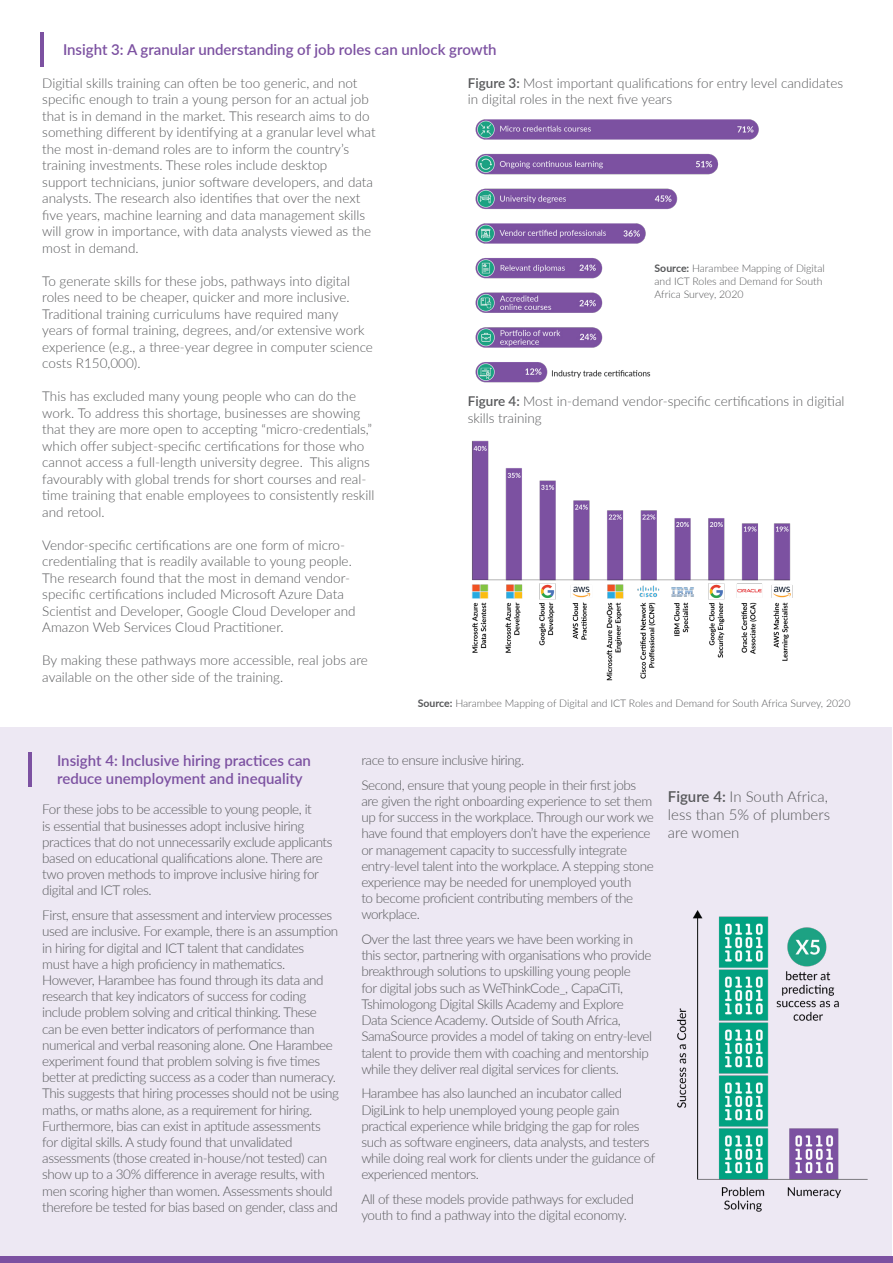
<style>
.page{position:relative;width:893px;height:1263px;background:#fff}
.page>*{position:absolute;margin:0;border:0;box-sizing:border-box;transform-origin:0 0}
.t1{font:600 15px/18px "Lato";color:#7c51a1}
.t2{font:300 15px/18px "Lato";color:#57585a}
.t3{font:300 13.5px/16.2px "Lato";letter-spacing:-.03em;color:#57585a}
.t4{font:300 13.5px/16.5px "Lato";color:#57585a}
.t5{font:300 10.5px/12.6px "Lato";color:#57585a}
.s1{font-weight:600}
.s2{font-weight:700}
</style>
<div class="page">
<hr style="left:41px;top:32px;width:3px;height:35px;background:#7c51a1">
<img style="left:475px;top:119px;width:284px;height:264px">
<img style="left:472px;top:440px;width:321px;height:241px">
<div style="left:0;top:727px;width:891px;height:536px;background:#ede8f3"></div>
<hr style="left:28px;top:752px;width:3px;height:34px;background:#7c51a1">
<img style="left:677px;top:910px;width:191px;height:302px">
<div style="left:0;top:1256px;width:893px;height:7px;background:#7c51a1"></div>
<p class="t1" style="left:63px;top:40px;width:435px">Insight 3: A granular understanding of job roles can unlock growth</p>
<p class="t4" style="left:42px;top:74px;width:335px">Digitial skills training can often be too generic, and not specific enough to train a young person for an actual job that is in demand in the market. This research aims to do something different by identifying at a granular level what the most in-demand roles are to inform the country’s training investments. These roles include desktop support technicians, junior software developers, and data analysts. The research also identifies that over the next five years, machine learning and data management skills will grow in importance, with data analysts viewed as the most in demand.</p>
<p class="t4" style="left:42px;top:272px;width:332px">To generate skills for these jobs, pathways into digital roles need to be cheaper, quicker and more inclusive.<br>Traditional training curriculums have required many<br>years of formal training, degrees, and/or extensive work experience (e.g., a three-year degree in computer science costs R150,000).</p>
<p class="t4" style="left:42px;top:388px;width:334px">This has excluded many young people who can do the work. To address this shortage, businesses are showing that they are more open to accepting “micro-credentials,” which offer subject-specific certifications for those who cannot access a full-length university degree. This aligns favourably with global trends for short courses and real&shy;time training that enable employees to consistently reskill and retool.</p>
<p class="t4" style="left:42px;top:536px;width:315px">Vendor-specific certifications are one form of micro&shy;credentialing that is readily available to young people.<br>The research found that the most in demand vendor&shy;specific certifications included Microsoft Azure Data Scientist and Developer, Google Cloud Developer and Amazon Web Services Cloud Practitioner.</p>
<p class="t4" style="left:42px;top:652px;width:327px">By making these pathways more accessible, real jobs are available on the other side of the training.</p>
<p class="t4" style="left:468px;top:74px;width:377px"><span class="s1">Figure 3:</span> Most important qualifications for entry level candidates in digital roles in the next five years</p>
<p class="t5" style="left:655px;top:262px;width:172px"><span class="s2">Source:</span> Harambee Mapping of Digital and ICT Roles and Demand for South<br>Africa Survey, 2020</p>
<p class="t4" style="left:468px;top:393px;width:378px"><span class="s1">Figure 4:</span> Most in-demand vendor-specific certifications in digitial skills training</p>
<p class="t1" style="left:57px;top:751px;width:255px">Insight 4: Inclusive hiring practices can reduce unemployment and inequality</p>
<p class="t3" style="left:42px;top:801px;width:292px">For these jobs to be accessible to young people, it<br>is essential that businesses adopt inclusive hiring practices that do not unnecessarily exclude applicants based on educational qualifications alone. There are two proven methods to improve inclusive hiring for digital and ICT roles.</p>
<p class="t3" style="left:42px;top:907px;width:298px">First, ensure that assessment and interview processes used are inclusive. For example, there is an assumption in hiring for digital and ICT talent that candidates<br>must have a high proficiency in mathematics.<br>However, Harambee has found through its data and research that key indicators of success for coding include problem solving and critical thinking. These can be even better indicators of performance than numerical and verbal reasoning alone. One Harambee experiment found that problem solving is five times better at predicting success as a coder than numeracy.<br>This suggests that hiring processes should not be using maths, or maths alone, as a requirement for hiring.<br>Furthermore, bias can exist in aptitude assessments for digital skills. A study found that unvalidated assessments (those created in-house/not tested) can show up to a 30% difference in average results, with men scoring higher than women. Assessments should therefore be tested for bias based on gender, class and</p>
<p class="t5" style="left:418px;top:697px;width:434px"><span class="s2">Source:</span> Harambee Mapping of Digital and ICT Roles and Demand for South Africa Survey, 2020</p>
<p class="t3" style="left:361px;top:752px;width:164px">race to ensure inclusive hiring.</p>
<p class="t3" style="left:361px;top:776px;width:294px">Second, ensure that young people in their first jobs are given the right onboarding experience to set them up for success in the workplace. Through our work we have found that employers don’t have the experience or management capacity to successfully integrate entry-level talent into the workplace. A stepping stone experience may be needed for unemployed youth<br>to become proficient contributing members of the workplace.</p>
<p class="t3" style="left:361px;top:931px;width:292px">Over the last three years we have been working in this sector, partnering with organisations who provide breakthrough solutions to upskilling young people<br>for digital jobs such as WeThinkCode_, CapaCiTi, Tshimologong Digital Skills Academy and Explore Data Science Academy. Outside of South Africa, SamaSource provides a model of taking on entry-level talent to provide them with coaching and mentorship while they deliver real digital services for clients.</p>
<p class="t3" style="left:361px;top:1085px;width:295px">Harambee has also launched an incubator called DigiLink to help unemployed young people gain practical experience while bridging the gap for roles such as software engineers, data analysts, and testers while doing real work for clients under the guidance of experienced mentors.</p>
<p class="t3" style="left:361px;top:1191px;width:274px">All of these models provide pathways for excluded youth to find a pathway into the digital economy.</p>
<p class="t2" style="left:668px;top:787px;width:164px"><span class="s1">Figure 4:</span> In South Africa, less than 5% of plumbers are women</p>
</div>
